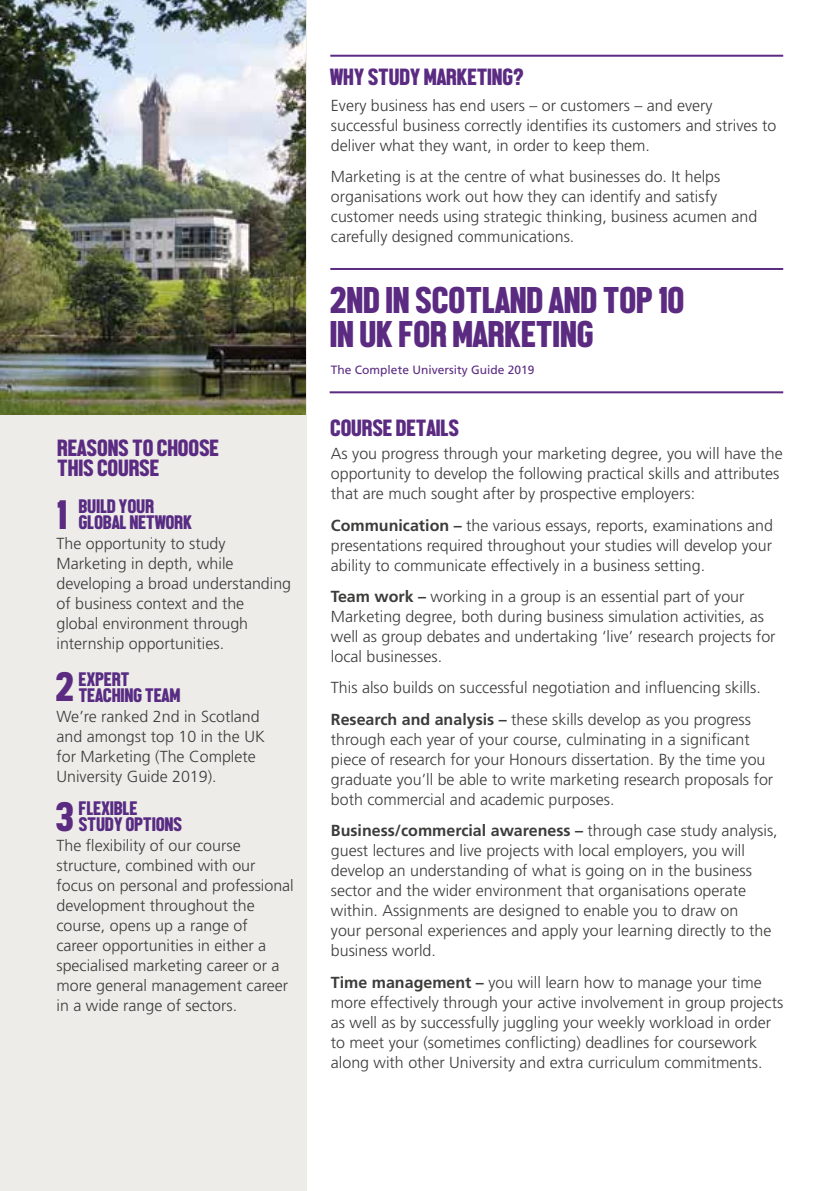
<style>
.page{position:relative;width:840px;height:1191px;background:#fff}
.page>*{position:absolute;margin:0;border:0;box-sizing:border-box;transform-origin:0 0}
.t1{font:42px "Front Page Neue";color:#5b2b82}
.t2{font:38px/34px "Front Page Neue";color:#5b2b82}
.t3{font:24px/19.2px "Front Page Neue";color:#5b2b82}
.t4{font:20px/16px "Front Page Neue";color:#582c83}
.t5{font:300 16px/20px "Frutiger";color:#3c3c3b}
.t6{font:12px "Frutiger";color:#5b2b82}
.s1{font-weight:700}
</style>
<div class="page">
<div style="left:0;top:0;width:306px;height:1191px;background:#eeece8"></div>
<hr style="left:330px;top:268px;width:452px;height:2px;background:#5b2b82">
<hr style="left:330px;top:55px;width:452px;height:2px;background:#5b2b82">
<hr style="left:329px;top:391px;width:453px;height:2px;background:#5b2b82">
<img style="left:0;top:0;width:306px;height:414px">
<h3 class="t3" style="left:58px;top:438px;width:163px">REASONS TO CHOOSE<br>THIS COURSE</h3>
<p class="t4" style="left:79px;top:498px;width:115px">BUILD YOUR<br>GLOBAL NETWORK</p>
<p class="t5" style="left:56px;top:533px;width:236px">The opportunity to study<br>Marketing in depth, while developing a broad understanding of business context and the<br>global environment through internship opportunities.</p>
<p class="t4" style="left:79px;top:671px;width:103px">EXPERT<br>TEACHING TEAM</p>
<p class="t5" style="left:56px;top:706px;width:210px">We’re ranked 2nd in Scotland and amongst top 10 in the UK for Marketing (The Complete<br>University Guide 2019).</p>
<p class="t4" style="left:79px;top:800px;width:105px">FLEXIBLE<br>STUDY OPTIONS</p>
<p class="t5" style="left:56px;top:835px;width:239px">The flexibility of our course structure, combined with our focus on personal and professional development throughout the course, opens up a range of<br>career opportunities in either a specialised marketing career or a more general management career in a wide range of sectors.</p>
<h1 class="t1" style="left:58px;top:491px;width:12px">1</h1>
<h1 class="t1" style="left:56px;top:664px;width:20px">2</h1>
<h1 class="t1" style="left:56px;top:793px;width:20px">3</h1>
<h3 class="t3" style="left:331px;top:67px;width:195px">WHY STUDY MARKETING?</h3>
<p class="t5" style="left:331px;top:95px;width:447px">Every business has end users – or customers – and every successful business correctly identifies its customers and strives to deliver what they want, in order to keep them.</p>
<p class="t5" style="left:331px;top:167px;width:427px">Marketing is at the centre of what businesses do. It helps organisations work out how they can identify and satisfy customer needs using strategic thinking, business acumen and carefully designed communications.</p>
<h2 class="t2" style="left:331px;top:283px;width:356px">2ND IN SCOTLAND AND TOP 10<br>IN UK FOR MARKETING</h2>
<p class="t6" style="left:331px;top:363px;width:205px">The Complete University Guide 2019</p>
<h3 class="t3" style="left:331px;top:418px;width:130px">COURSE DETAILS</h3>
<p class="t5" style="left:331px;top:444px;width:453px">As you progress through your marketing degree, you will have the opportunity to develop the following practical skills and attributes that are much sought after by prospective employers:</p>
<p class="t5" style="left:331px;top:515px;width:443px;text-align:justify"><span class="s1">Communication –</span> the various essays, reports, examinations and presentations required throughout your studies will develop your ability to communicate effectively in a business setting.</p>
<p class="t5" style="left:331px;top:587px;width:446px"><span class="s1">Team work –</span> working in a group is an essential part of your Marketing degree, both during business simulation activities, as well as group debates and undertaking ‘live’ research projects for local businesses.</p>
<p class="t5" style="left:331px;top:672px;width:431px;line-height:31.4px">This also builds on successful negotiation and influencing skills.<br><span class="s1">Research and analysis –</span> these skills develop as you progress</p>
<p class="t5" style="left:331px;top:729px;width:443px">through each year of your course, culminating in a significant piece of research for your Honours dissertation. By the time you graduate you’ll be able to write marketing research proposals for both commercial and academic purposes.</p>
<p class="t5" style="left:331px;top:821px;width:448px"><span class="s1">Business/commercial awareness –</span> through case study analysis, guest lectures and live projects with local employers, you will develop an understanding of what is going on in the business sector and the wider environment that organisations operate within. Assignments are designed to enable you to draw on<br>your personal experiences and apply your learning directly to the business world.</p>
<p class="t5" style="left:331px;top:972px;width:453px"><span class="s1">Time management –</span> you will learn how to manage your time more effectively through your active involvement in group projects as well as by successfully juggling your weekly workload in order to meet your (sometimes conflicting) deadlines for coursework along with other University and extra curriculum commitments.</p>
</div>
